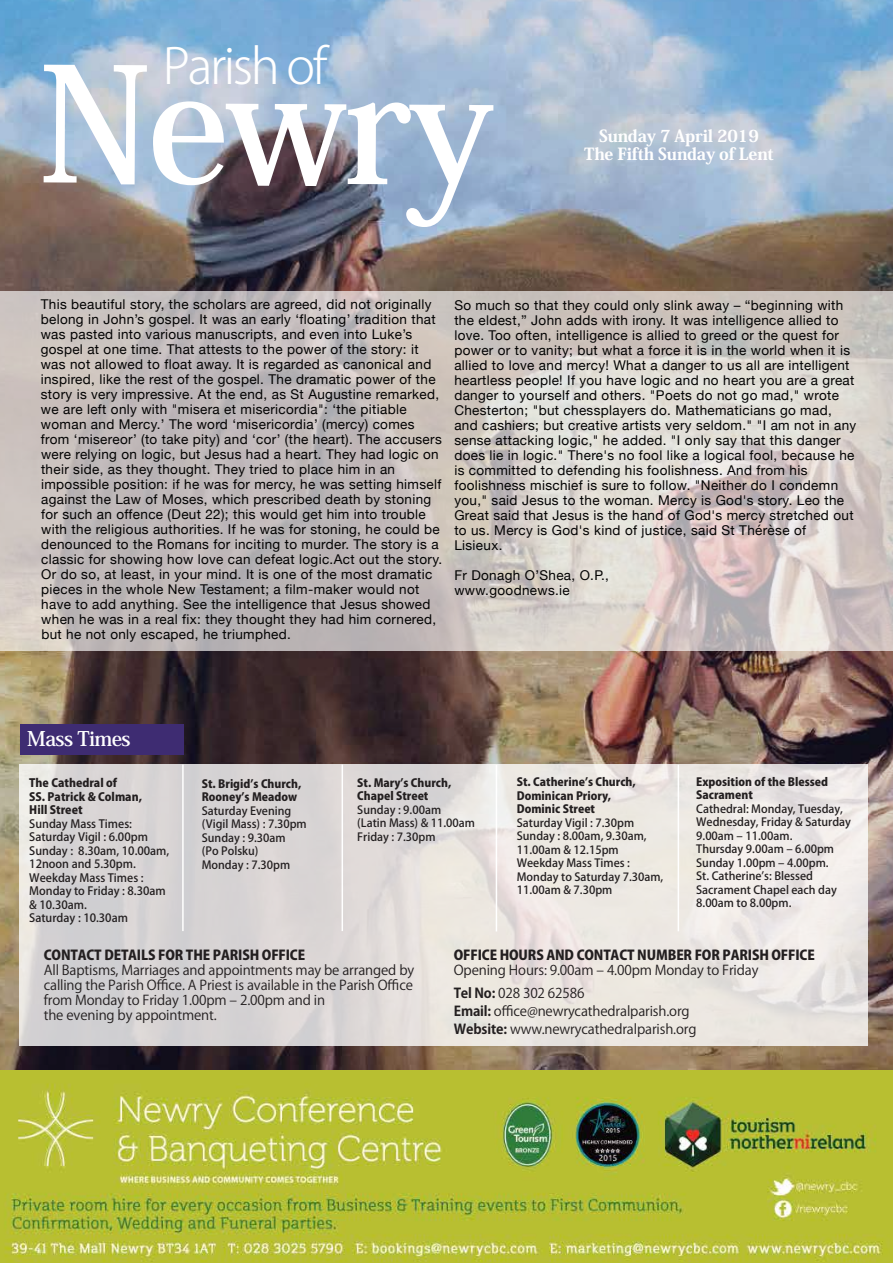
<style>
.page{position:relative;width:893px;height:1263px;background:#fff}
.page>*{position:absolute;margin:0;border:0;box-sizing:border-box;transform-origin:0 0}
.t1{font:700 157.8px "Koz Min Pr 6 N";letter-spacing:-.04em;color:#fff}
.t2{font:300 48.6px "Koz Go Pr 6 N";letter-spacing:-.05em;color:#fff}
.t3{font:700 20.1px "Koz Min Pr 6 N";letter-spacing:-.03em;color:#fff}
.t4{font:800 16.5px/18px "Koz Min Pro";letter-spacing:-.01em;color:#fff;text-align:center}
.t5{font:13.5px/15px "Helvetica Neue";letter-spacing:.025em;color:#020202}
.t6{font:13.5px/15px "Koz Go Pro";letter-spacing:-.01em;color:#231f20}
.t7{font:800 13.5px "Koz Go Pro";letter-spacing:-.01em;color:#231f20}
.t8{font:500 11.4px/13.5px "Koz Go Pro";color:#231f20}
.t9{font:800 11.4px/13.5px "Koz Go Pro";color:#231f20}
.t10{font:500 11.25px/13.5px "Koz Go Pro";color:#231f20}
.t11{font:800 11.25px/13.5px "Koz Go Pro";color:#231f20}
.s1{font-weight:700}
</style>
<div class="page">
<img style="left:0;top:0;width:893px;height:1071px">
<svg style="left:19px;top:765px;width:848px;height:281px"></svg>
<hr style="left:182px;top:764px;width:2px;height:167px;background:#fff">
<hr style="left:342px;top:764px;width:1px;height:167px;background:#fff">
<hr style="left:678px;top:765px;width:1px;height:166px;background:#fff">
<div style="left:20px;top:724px;width:163px;height:30px;background:#3e2c72"></div>
<svg style="left:0;top:291px;width:893px;height:360px"></svg>
<img style="left:0;top:1071px;width:893px;height:192px">
<h2 class="t2" style="left:163px;top:38px;width:166px">Parish of</h2>
<h1 class="t1" style="left:39px;top:37px;width:457px">Newry</h1>
<p class="t4" style="left:584px;top:126px;width:191px">Sunday 7 April 2019<br>The Fifth Sunday of Lent</p>
<p class="t5" style="left:41px;top:298px;width:403px">This beautiful story, the scholars are agreed, did not originally belong in John’s gospel. It was an early ‘floating’ tradition that was pasted into various manuscripts, and even into Luke’s gospel at one time. That attests to the power of the story: it was not allowed to float away. It is regarded as canonical and inspired, like the rest of the gospel. The dramatic power of the story is very impressive. At the end, as St Augustine remarked, we are left only with "misera et misericordia": ‘the pitiable woman and Mercy.’ The word ‘misericordia’ (mercy) comes from ‘misereor’ (to take pity) and ‘cor’ (the heart). The accusers were relying on logic, but Jesus had a heart. They had logic on their side, as they thought. They tried to place him in an impossible position: if he was for mercy, he was setting himself against the Law of Moses, which prescribed death by stoning for such an offence (Deut 22); this would get him into trouble with the religious authorities. If he was for stoning, he could be denounced to the Romans for inciting to murder. The story is a classic for showing how love can defeat logic.Act out the story.<br>Or do so, at least, in your mind. It is one of the most dramatic pieces in the whole New Testament; a film-maker would not have to add anything. See the intelligence that Jesus showed when he was in a real fix: they thought they had him cornered, but he not only escaped, he triumphed.</p>
<p class="t5" style="left:454px;top:298px;width:403px">So much so that they could only slink away – “beginning with the eldest,” John adds with irony. It was intelligence allied to love. Too often, intelligence is allied to greed or the quest for power or to vanity; but what a force it is in the world when it is allied to love and mercy! What a danger to us all are intelligent heartless people! If you have logic and no heart you are a great danger to yourself and others. "Poets do not go mad," wrote Chesterton; "but chessplayers do. Mathematicians go mad, and cashiers; but creative artists very seldom." "I am not in any sense attacking logic," he added. "I only say that this danger does lie in logic." There's no fool like a logical fool, because he is committed to defending his foolishness. And from his foolishness mischief is sure to follow. "Neither do I condemn you," said Jesus to the woman. Mercy is God's story. Leo the Great said that Jesus is the hand of God's mercy stretched out to us. Mercy is God's kind of justice, said St Thérèse of Lisieux.</p>
<p class="t5" style="left:454px;top:568px;width:156px">Fr Donagh O’Shea, O.P., www.goodnews.ie</p>
<h3 class="t3" style="left:27px;top:728px;width:105px">Mass Times</h3>
<p class="t9" style="left:29px;top:777px;width:114px">The Cathedral of<br>SS. Patrick &amp; Colman,<br>Hill Street</p>
<p class="t8" style="left:29px;top:818px;width:142px">Sunday Mass Times:<br>Saturday Vigil : 6.00pm<br>Sunday : 8.30am, 10.00am,<br>12noon and 5.30pm.<br>Weekday Mass Times :<br>Monday to Friday : 8.30am &amp; 10.30am.<br>Saturday : 10.30am</p>
<p class="t11" style="left:202px;top:778px;width:101px">St. Brigidʼs Church,<br>Rooneyʼs Meadow</p>
<p class="t10" style="left:202px;top:804px;width:106px">Saturday Evening (Vigil Mass) : 7.30pm<br>Sunday : 9.30am<br>(Po Polsku)<br>Monday : 7.30pm</p>
<p class="t11" style="left:357px;top:777px;width:96px">St. Maryʼs Church,<br>Chapel Street</p>
<p class="t10" style="left:357px;top:803px;width:119px">Sunday : 9.00am<br>(Latin Mass) &amp; 11.00am<br>Friday : 7.30pm</p>
<p class="t11" style="left:517px;top:776px;width:121px">St. Catherineʼs Church,<br>Dominican Priory,<br>Dominic Street</p>
<p class="t10" style="left:517px;top:816px;width:148px">Saturday Vigil : 7.30pm<br>Sunday : 8.00am, 9.30am,<br>11.00am &amp; 12.15pm<br>Weekday Mass Times :<br>Monday to Saturday 7.30am,<br>11.00am &amp; 7.30pm</p>
<p class="t11" style="left:696px;top:776px;width:133px">Exposition of the Blessed<br>Sacrament</p>
<p class="t10" style="left:696px;top:802px;width:156px">Cathedral: Monday, Tuesday,<br>Wednesday, Friday &amp; Saturday<br>9.00am ‒ 11.00am.<br>Thursday 9.00am ‒ 6.00pm<br>Sunday 1.00pm ‒ 4.00pm.<br>St. Catherineʼs: Blessed<br>Sacrament Chapel each day<br>8.00am to 8.00pm.</p>
<p class="t7" style="left:44px;top:946px;width:263px">CONTACT DETAILS FOR THE PARISH OFFICE</p>
<p class="t6" style="left:44px;top:963px;width:372px">All Baptisms, Marriages and appointments may be arranged by calling the Parish Office. A Priest is available in the Parish Office from Monday to Friday 1.00pm ‒ 2.00pm and in<br>the evening by appointment.</p>
<p class="t7" style="left:454px;top:946px;width:363px">OFFICE HOURS AND CONTACT NUMBER FOR PARISH OFFICE</p>
<p class="t6" style="left:454px;top:959px;width:306px;line-height:22.5px">Opening Hours: 9.00am ‒ 4.00pm Monday to Friday<br><span class="s1">Tel No:</span> 028 302 62586</p>
<p class="t6" style="left:454px;top:1002px;width:244px;line-height:18px"><span class="s1">Email:</span> office@newrycathedralparish.org<br><span class="s1">Website:</span> www.newrycathedralparish.org</p>
</div>
